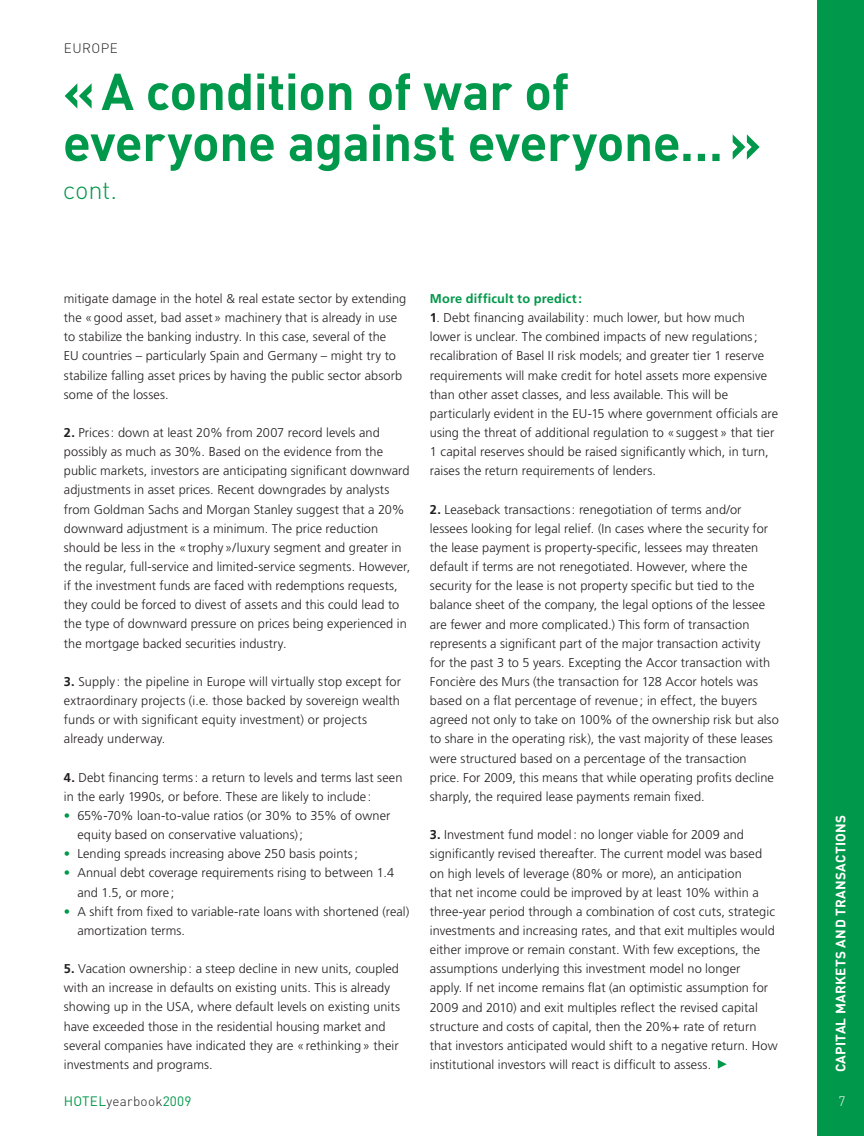
<style>
.page{position:relative;width:864px;height:1136px;background:#fff}
.page>*{position:absolute;margin:0;border:0;box-sizing:border-box;transform-origin:0 0}
.t1{font:700 51px/51px "DIN";letter-spacing:-.01em;color:#00984a}
.t2{font:300 25.5px "DIN";color:#00984a}
.t3{font:700 13.5px "DIN";letter-spacing:.02em;color:#fff}
.t4{font:13.5px "DIN";letter-spacing:.02em;color:#00984a}
.t5{font:300 13.5px "DIN";letter-spacing:.04em;color:#231f20}
.t6{font:300 13.5px "DIN";color:#fff}
.t7{font:300 12.75px/19.2px "Frutiger LT Std";letter-spacing:.005em;color:#231f20}
.t8{font:700 12.75px "Frutiger LT Std";letter-spacing:.01em;color:#00984a}
.s1{font-weight:700}
.s2{color:#00984a}
.s3{font-weight:300;color:#231f20}
</style>
<div class="page">
<div style="left:816px;top:0;width:47px;height:1135px;background:#00984a"></div>
<svg style="left:717px;top:1059px;width:9px;height:9px"></svg>
<p class="t5" style="left:64px;top:40px;width:56px">EUROPE</p>
<h1 class="t1" style="left:63px;top:64px;width:699px">«A condition of war of everyone against everyone…»</h1>
<h2 class="t2" style="left:63px;top:174px;width:56px">cont.</h2>
<p class="t7" style="left:64px;top:289px;width:344px">mitigate damage in the hotel &amp; real estate sector by extending the «good asset, bad asset» machinery that is already in use to stabilize the banking industry. In this case, several of the<br>EU countries – particularly Spain and Germany – might try to stabilize falling asset prices by having the public sector absorb some of the losses.</p>
<p class="t7" style="left:64px;top:423px;width:348px"><span class="s1">2.</span> Prices: down at least 20% from 2007 record levels and possibly as much as 30%. Based on the evidence from the public markets, investors are anticipating significant downward adjustments in asset prices. Recent downgrades by analysts from Goldman Sachs and Morgan Stanley suggest that a 20% downward adjustment is a minimum. The price reduction should be less in the «trophy»/luxury segment and greater in the regular, full-service and limited-service segments. However, if the investment funds are faced with redemptions requests, they could be forced to divest of assets and this could lead to the type of downward pressure on prices being experienced in the mortgage backed securities industry.</p>
<p class="t7" style="left:64px;top:672px;width:338px"><span class="s1">3.</span> Supply : the pipeline in Europe will virtually stop except for extraordinary projects (i.e. those backed by sovereign wealth funds or with significant equity investment) or projects already underway.</p>
<p class="t7" style="left:64px;top:767px;width:340px"><span class="s1">4.</span> Debt financing terms: a return to levels and terms last seen in the early 1990s, or before. These are likely to include:</p>
<p class="t7" style="left:77px;top:806px;width:314px;text-indent:-14px"><span class="s2">•</span> 65%-70% loan-to-value ratios (or 30% to 35% of owner equity based on conservative valuations);</p>
<p class="t7" style="left:64px;top:844px;width:295px"><span class="s2">•</span> Lending spreads increasing above 250 basis points;</p>
<p class="t7" style="left:77px;top:863px;width:318px;text-indent:-14px"><span class="s2">•</span> Annual debt coverage requirements rising to between 1.4 and 1.5, or more ;</p>
<p class="t7" style="left:77px;top:901px;width:333px;text-indent:-14px"><span class="s2">•</span> A shift from fixed to variable-rate loans with shortened (real) amortization terms.</p>
<p class="t7" style="left:64px;top:959px;width:337px"><span class="s1">5.</span> Vacation ownership: a steep decline in new units, coupled with an increase in defaults on existing units. This is already showing up in the USA, where default levels on existing units have exceeded those in the residential housing market and several companies have indicated they are «rethinking» their investments and programs.</p>
<p class="t8" style="left:429px;top:291px;width:153px">More difficult to predict:</p>
<p class="t7" style="left:429px;top:308px;width:350px"><span class="s1">1</span>. Debt financing availability : much lower, but how much lower is unclear. The combined impacts of new regulations; recalibration of Basel II risk models; and greater tier 1 reserve requirements will make credit for hotel assets more expensive than other asset classes, and less available. This will be particularly evident in the EU-15 where government officials are using the threat of additional regulation to «suggest» that tier 1 capital reserves should be raised significantly which, in turn, raises the return requirements of lenders.</p>
<p class="t7" style="left:429px;top:500px;width:350px"><span class="s1">2.</span> Leaseback transactions: renegotiation of terms and/or lessees looking for legal relief. (In cases where the security for the lease payment is property-specific, lessees may threaten default if terms are not renegotiated. However, where the security for the lease is not property specific but tied to the balance sheet of the company, the legal options of the lessee are fewer and more complicated.) This form of transaction represents a significant part of the major transaction activity for the past 3 to 5 years. Excepting the Accor transaction with Foncière des Murs (the transaction for 128 Accor hotels was based on a flat percentage of revenue ; in effect, the buyers agreed not only to take on 100% of the ownership risk but also to share in the operating risk), the vast majority of these leases were structured based on a percentage of the transaction price. For 2009, this means that while operating profits decline sharply, the required lease payments remain fixed.</p>
<p class="t7" style="left:429px;top:825px;width:349px"><span class="s1">3.</span> Investment fund model: no longer viable for 2009 and significantly revised thereafter. The current model was based on high levels of leverage (80% or more), an anticipation<br>that net income could be improved by at least 10% within a three-year period through a combination of cost cuts, strategic investments and increasing rates, and that exit multiples would either improve or remain constant. With few exceptions, the assumptions underlying this investment model no longer<br>apply. If net income remains flat (an optimistic assumption for 2009 and 2010) and exit multiples reflect the revised capital structure and costs of capital, then the 20%+ rate of return that investors anticipated would shift to a negative return. How institutional investors will react is difficult to assess.</p>
<p class="t3" style="left:831px;top:1071px;width:259px;rotate:-90deg">CAPITAL MARKETS AND TRANSACTIONS</p>
<p class="t4" style="left:64px;top:1092px;width:129px">HOTEL<span class="s3">yearbook</span>2009</p>
<p class="t6" style="left:838px;top:1092px;width:8px">7</p>
</div>
